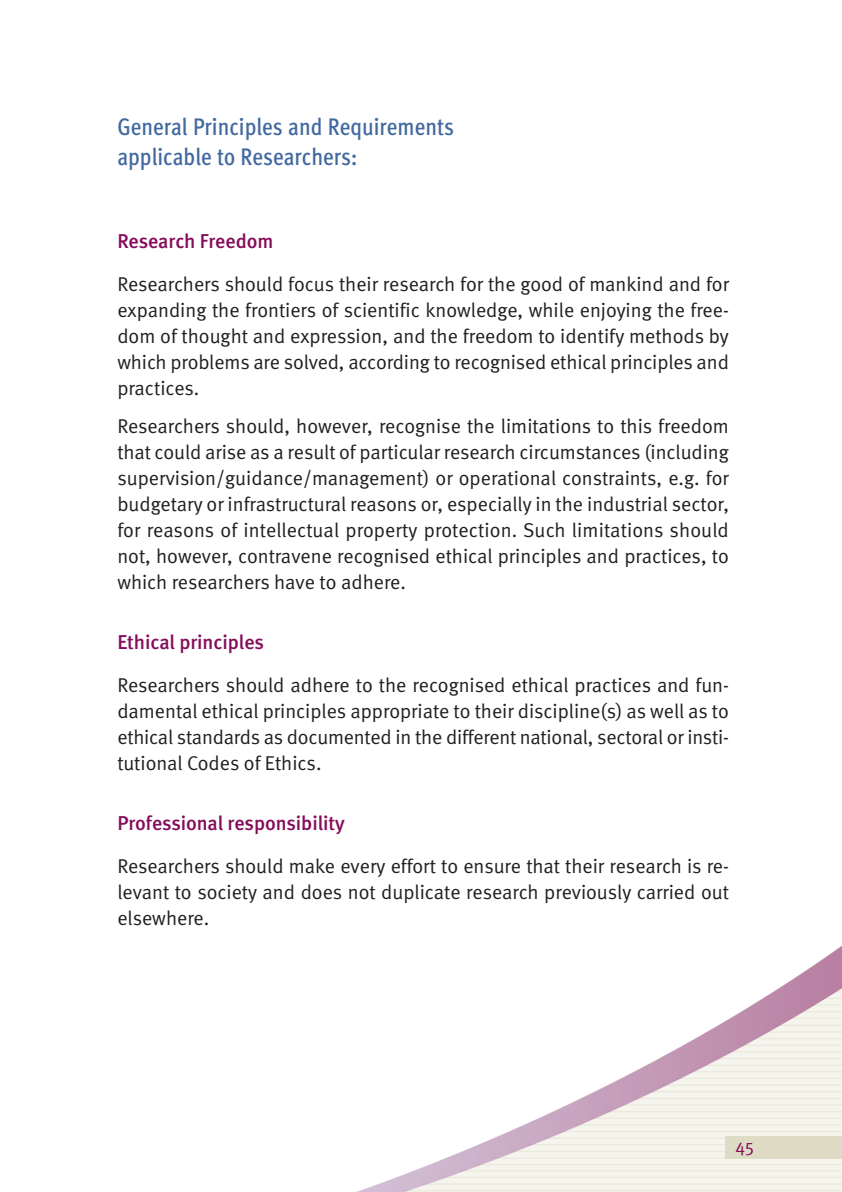
<style>
.page{position:relative;width:842px;height:1192px;background:#fff}
.page>*{position:absolute;margin:0;border:0;box-sizing:border-box;transform-origin:0 0}
.t1{font:500 24px/30px "Meta Cond";color:#4269a0}
.t2{font:20px/26px "Meta Normal";color:#231f20;text-align:justify}
.t3{font:500 20px "Meta";color:#840c5a}
.t4{font:18px "Meta Normal";color:#840c5a}
</style>
<div class="page">
<svg style="left:359px;top:945px;width:483px;height:246px"></svg>
<p class="t1" style="left:117px;top:114px;width:338px">General Principles and Requirements applicable to Researchers:</p>
<p class="t3" style="left:117px;top:234px;width:158px">Research Freedom</p>
<p class="t2" style="left:117px;top:273px;width:613px">Researchers should focus their research for the good of mankind and for expanding the frontiers of scientific knowledge, while enjoying the free&shy;dom of thought and expression, and the freedom to identify methods by which problems are solved, according to recognised ethical principles and practices.</p>
<p class="t2" style="left:117px;top:414px;width:613px">Researchers should, however, recognise the limitations to this freedom that could arise as a result of particular research circumstances (including supervision/guidance/management) or operational constraints, e.g. for budgetary or infrastructural reasons or, especially in the industrial sector, for reasons of intellectual property protection. Such limitations should not, however, contravene recognised ethical principles and practices, to which researchers have to adhere.</p>
<p class="t3" style="left:117px;top:634px;width:148px">Ethical principles</p>
<p class="t2" style="left:117px;top:673px;width:613px">Researchers should adhere to the recognised ethical practices and fun&shy;damental ethical principles appropriate to their discipline(s) as well as to ethical standards as documented in the different national, sectoral or insti&shy;tutional Codes of Ethics.</p>
<p class="t3" style="left:117px;top:815px;width:229px">Professional responsibility</p>
<p class="t2" style="left:117px;top:854px;width:613px">Researchers should make every effort to ensure that their research is re&shy;levant to society and does not duplicate research previously carried out elsewhere.</p>
<p class="t4" style="left:735px;top:1138px;width:20px">45</p>
</div>
